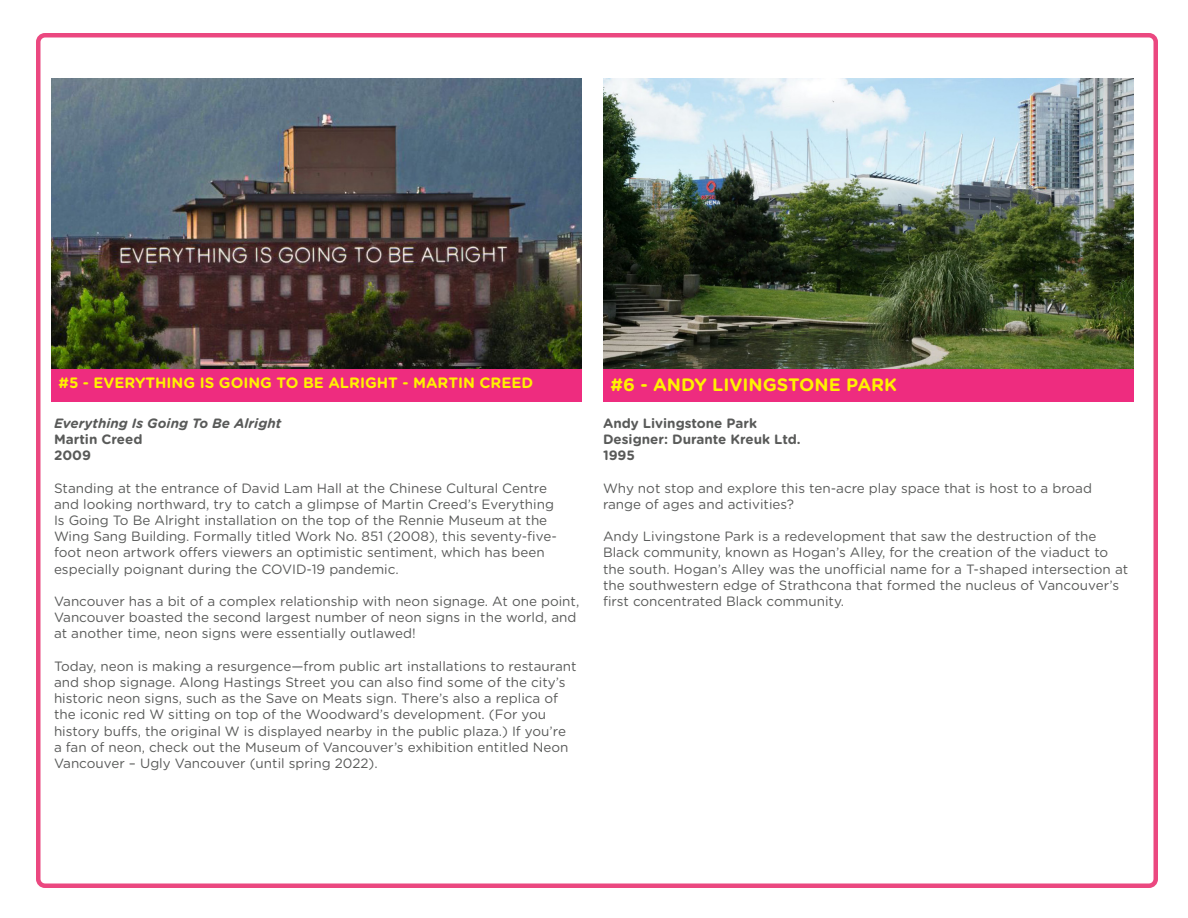
<style>
.page{position:relative;width:1188px;height:918px;background:#fff}
.page>*{position:absolute;margin:0;border:0;box-sizing:border-box;transform-origin:0 0}
.t1{font:700 18px "Gotham Rounded";color:#fff100}
.t2{font:700 15px "Gotham Rounded";color:#fff100}
.Paragraph_Style_1{font:13.5px/16.2px "Gotham Rounded";color:#595a59}
.Paragraph_Style_1-2{font:700 13.5px "Gotham Rounded";color:#595a59}
.Paragraph_Style_1-3{font:italic 700 13.5px "Gotham Rounded";color:#595a59}
</style>
<div class="page">
<div style="left:36px;top:33px;width:1122px;height:855px;border:4px solid #eb4880;border-radius:7px"></div>
<img style="left:603px;top:78px;width:531px;height:291px">
<img style="left:51px;top:78px;width:531px;height:291px">
<div style="left:603px;top:369px;width:531px;height:33px;background:#ee2c7f"></div>
<div style="left:51px;top:369px;width:531px;height:33px;background:#ee2c7f"></div>
<p class="t2" style="left:58px;top:372px;width:476px">#5 - EVERYTHING IS GOING TO BE ALRIGHT - MARTIN CREED</p>
<p class="t1" style="left:610px;top:371px;width:288px">#6 - ANDY LIVINGSTONE PARK</p>
<p class="Paragraph_Style_1-3" style="left:54px;top:413px;width:229px">Everything Is Going To Be Alright</p>
<p class="Paragraph_Style_1-2" style="left:54px;top:429px;width:90px">Martin Creed</p>
<p class="Paragraph_Style_1-2" style="left:54px;top:446px;width:39px">2009</p>
<p class="Paragraph_Style_1" style="left:54px;top:479px;width:504px">Standing at the entrance of David Lam Hall at the Chinese Cultural Centre and looking northward, try to catch a glimpse of Martin Creed’s Everything Is Going To Be Alright installation on the top of the Rennie Museum at the Wing Sang Building. Formally titled Work No. 851 (2008), this seventy-five&shy;foot neon artwork offers viewers an optimistic sentiment, which has been especially poignant during the COVID-19 pandemic.</p>
<p class="Paragraph_Style_1" style="left:54px;top:593px;width:527px">Vancouver has a bit of a complex relationship with neon signage. At one point,<br>Vancouver boasted the second largest number of neon signs in the world, and at another time, neon signs were essentially outlawed!</p>
<p class="Paragraph_Style_1" style="left:54px;top:657px;width:524px">Today, neon is making a resurgence—from public art installations to restaurant and shop signage. Along Hastings Street you can also find some of the city’s historic neon signs, such as the Save on Meats sign. There’s also a replica of the iconic red W sitting on top of the Woodward’s development. (For you history buffs, the original W is displayed nearby in the public plaza.) If you’re a fan of neon, check out the Museum of Vancouver’s exhibition entitled Neon Vancouver – Ugly Vancouver (until spring 2022).</p>
<p class="Paragraph_Style_1-2" style="left:603px;top:413px;width:155px">Andy Livingstone Park</p>
<p class="Paragraph_Style_1-2" style="left:603px;top:429px;width:199px">Designer: Durante Kreuk Ltd.</p>
<p class="Paragraph_Style_1-2" style="left:603px;top:446px;width:34px">1995</p>
<p class="Paragraph_Style_1" style="left:603px;top:479px;width:491px">Why not stop and explore this ten-acre play space that is host to a broad range of ages and activities?</p>
<p class="Paragraph_Style_1" style="left:603px;top:528px;width:527px">Andy Livingstone Park is a redevelopment that saw the destruction of the Black community, known as Hogan’s Alley, for the creation of the viaduct to the south. Hogan’s Alley was the unofficial name for a T-shaped intersection at the southwestern edge of Strathcona that formed the nucleus of Vancouver’s first concentrated Black community.</p>
</div>
